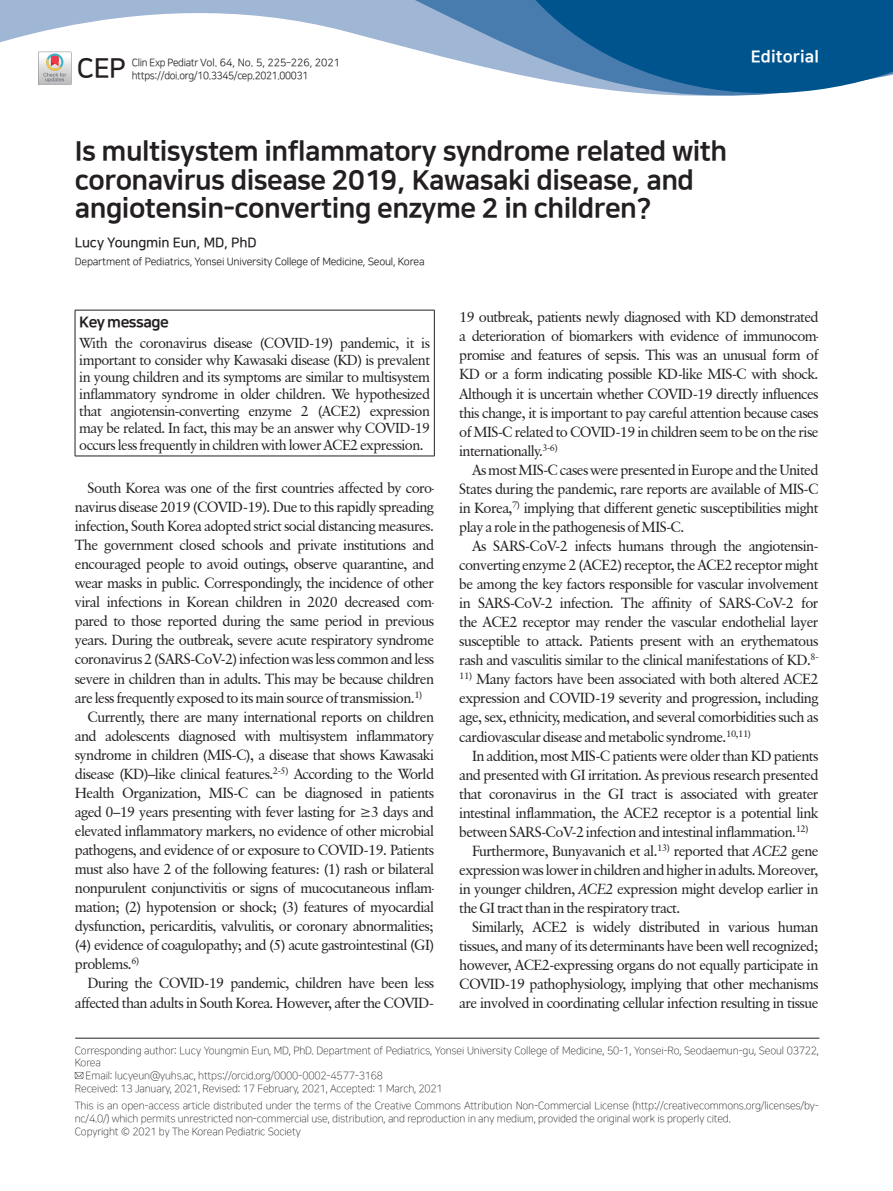
<style>
.page{position:relative;width:893px;height:1191px;background:#fff}
.page>*{position:absolute;margin:0;border:0;box-sizing:border-box;transform-origin:0 0}
.큰제목{font:27px/28.5px "Nanum Square EB";letter-spacing:-.02em;color:#231f20}
.t1{font:27px "Nanum Square B";color:#231f20}
.t2{font:16.5px "Nanum Square EB";letter-spacing:.005em;color:#fff}
.Key_message{font:15px "Nanum Square EB";letter-spacing:-.03em;color:#231f20}
.바탕글{font:14.55px/19px "Classical Garamond BT";letter-spacing:-.04em;color:#231f20;text-align:justify}
.Key_message-2{font:14.4px/17px "Classical Garamond BT";letter-spacing:-.04em;color:#231f20;text-align:justify}
.이름{font:13.5px "Nanum Square B";letter-spacing:-.01em;color:#231f20}
.각주{font:10.5px/12.6px "Nanum Square L";letter-spacing:-.015em;color:#231f20}
.소속{font:10.5px "Nanum Square R";letter-spacing:-.02em;color:#231f20}
.소속-2{font:10.5px "Nanum Square R";letter-spacing:-.02em;color:#231f20;scale:.95 1}
.꼬리말{font:10.5px "Nanum Square R";letter-spacing:-.03em;color:#231f20;scale:.95 1}
.s1{font-style:italic}
</style>
<div class="page">
<svg style="left:0;top:0;width:462px;height:62px"></svg>
<svg style="left:462px;top:0;width:431px;height:96px;background:#3575a5"></svg>
<hr style="left:75px;top:310px;width:360px;height:1px;background:#231f20">
<hr style="left:75px;top:310px;width:1px;height:146px;background:#231f20">
<hr style="left:434px;top:310px;width:1px;height:146px;background:#231f20">
<hr style="left:75px;top:456px;width:360px;height:1px;background:#231f20">
<svg style="left:38px;top:51px;width:34px;height:34px"></svg>
<svg style="left:38px;top:52px;width:33px;height:33px"></svg>
<hr style="left:75px;top:1037px;width:744px;height:1px;background:#231f20">
<svg style="left:75px;top:1072px;width:8px;height:6px"></svg>
<p class="t1" style="left:77px;top:54px;width:50px">CEP</p>
<p class="소속-2" style="left:132px;top:57px;width:221px">Clin Exp Pediatr Vol. 64, No. 5, 225–226, 2021</p>
<p class="꼬리말" style="left:132px;top:70px;width:187px">https://doi.org/10.3345/cep.2021.00031</p>
<p class="큰제목" style="left:75px;top:138px;width:654px">Is multisystem inflammatory syndrome related with coronavirus disease 2019, Kawasaki disease, and angiotensin-converting enzyme 2 in children?</p>
<p class="이름" style="left:75px;top:236px;width:183px">Lucy Youngmin Eun, MD, PhD</p>
<p class="소속" style="left:75px;top:257px;width:351px">Department of Pediatrics, Yonsei University College of Medicine, Seoul, Korea</p>
<p class="t2" style="left:751px;top:47px;width:70px">Editorial</p>
<p class="바탕글" style="left:459px;top:307px;width:361px">19 outbreak, patients newly diagnosed with KD demonstrated a deterioration of biomarkers with evidence of immunocom&shy;promise and features of sepsis. This was an unusual form of KD or a form indicating possible KD-like MIS-C with shock.<br>Although it is uncertain whether COVID-19 directly influences this change, it is important to pay careful attention because cases of MIS-C related to COVID-19 in children seem to be on the rise internationally.<sup>3-6)</sup></p>
<p class="바탕글" style="left:459px;top:460px;width:361px;text-indent:13px">As most MIS-C cases were presented in Europe and the United States during the pandemic, rare reports are available of MIS-C in Korea,<sup>7)</sup> implying that different genetic susceptibilities might play a role in the pathogenesis of MIS-C.</p>
<p class="바탕글" style="left:459px;top:536px;width:361px;text-indent:13px">As SARS-CoV-2 infects humans through the angiotensin&shy;converting enzyme 2 (ACE2) receptor, the ACE2 receptor might be among the key factors responsible for vascular involvement in SARS-CoV-2 infection. The affinity of SARS-CoV-2 for the ACE2 receptor may render the vascular endothelial layer susceptible to attack. Patients present with an erythematous rash and vasculitis similar to the clinical manifestations of KD.<sup>8-</sup></p>
<p class="바탕글" style="left:459px;top:669px;width:361px"><sup>11)</sup> Many factors have been associated with both altered ACE2 expression and COVID-19 severity and progression, including age, sex, ethnicity, medication, and several comorbidities such as cardiovascular disease and metabolic syndrome.<sup>10,11)</sup></p>
<p class="바탕글" style="left:459px;top:746px;width:361px;text-indent:13px">In addition, most MIS-C patients were older than KD patients and presented with GI irritation. As previous research presented that coronavirus in the GI tract is associated with greater intestinal inflammation, the ACE2 receptor is a potential link between SARS-CoV-2 infection and intestinal inflammation.<sup>12)</sup></p>
<p class="바탕글" style="left:459px;top:841px;width:361px;text-indent:13px">Furthermore, Bunyavanich et al.<sup>13)</sup> reported that <span class="s1">ACE2</span> gene expression was lower in children and higher in adults. Moreover, in younger children, <span class="s1">ACE2</span> expression might develop earlier in the GI tract than in the respiratory tract.</p>
<p class="바탕글" style="left:459px;top:917px;width:361px;text-indent:13px">Similarly, ACE2 is widely distributed in various human tissues, and many of its determinants have been well recognized; however, ACE2-expressing organs do not equally participate in COVID-19 pathophysiology, implying that other mechanisms are involved in coordinating cellular infection resulting in tissue</p>
<p class="각주" style="left:75px;top:1044px;width:746px">Corresponding author: Lucy Youngmin Eun, MD, PhD. Department of Pediatrics, Yonsei University College of Medicine, 50-1, Yonsei-Ro, Seodaemun-gu, Seoul 03722,<br>Korea</p>
<p class="각주" style="left:86px;top:1069px;width:299px">Email: lucyeun@yuhs.ac, https://orcid.org/0000-0002-4577-3168</p>
<p class="각주" style="left:75px;top:1082px;width:369px">Received: 13 January, 2021, Revised: 17 February, 2021, Accepted: 1 March, 2021</p>
<p class="각주" style="left:75px;top:1099px;width:746px">This is an open-access article distributed under the terms of the Creative Commons Attribution Non-Commercial License (http://creativecommons.org/licenses/by&shy;nc/4.0/) which permits unrestricted non-commercial use, distribution, and reproduction in any medium, provided the original work is properly cited.</p>
<p class="각주" style="left:75px;top:1125px;width:227px">Copyright © 2021 by The Korean Pediatric Society</p>
<p class="Key_message" style="left:79px;top:314px;width:91px">Key message</p>
<p class="Key_message-2" style="left:79px;top:334px;width:352px">With the coronavirus disease (COVID-19) pandemic, it is important to consider why Kawasaki disease (KD) is prevalent in young children and its symptoms are similar to multisystem inflammatory syndrome in older children. We hypothesized that angiotensin-converting enzyme 2 (ACE2) expression may be related. In fact, this may be an answer why COVID-19 occurs less frequently in children with lower ACE2 expression.</p>
<p class="바탕글" style="left:75px;top:478px;width:361px;text-indent:13px">South Korea was one of the first countries affected by coro&shy;navirus disease 2019 (COVID-19). Due to this rapidly spreading infection, South Korea adopted strict social distancing measures.<br>The government closed schools and private institutions and encouraged people to avoid outings, observe quarantine, and wear masks in public. Correspondingly, the incidence of other viral infections in Korean children in 2020 decreased com&shy;pared to those reported during the same period in previous years. During the outbreak, severe acute respiratory syndrome coronavirus 2 (SARS-CoV-2) infection was less common and less severe in children than in adults. This may be because children are less frequently exposed to its main source of transmission.<sup>1)</sup></p>
<p class="바탕글" style="left:75px;top:707px;width:361px;text-indent:13px">Currently, there are many international reports on children and adolescents diagnosed with multisystem inflammatory syndrome in children (MIS-C), a disease that shows Kawasaki disease (KD)–like clinical features.<sup>2-5)</sup> According to the World Health Organization, MIS-C can be diagnosed in patients aged 0–19 years presenting with fever lasting for ≥3 days and elevated inflammatory markers, no evidence of other microbial pathogens, and evidence of or exposure to COVID-19. Patients must also have 2 of the following features: (1) rash or bilateral nonpurulent conjunctivitis or signs of mucocutaneous inflam&shy;mation; (2) hypotension or shock; (3) features of myocardial dysfunction, pericarditis, valvulitis, or coronary abnormalities; (4) evidence of coagulopathy; and (5) acute gastrointestinal (GI) problems.<sup>6)</sup></p>
<p class="바탕글" style="left:75px;top:973px;width:361px;text-align:right">During the COVID-19 pandemic, children have been less affected than adults in South Korea. However, after the COVID-</p>
</div>
